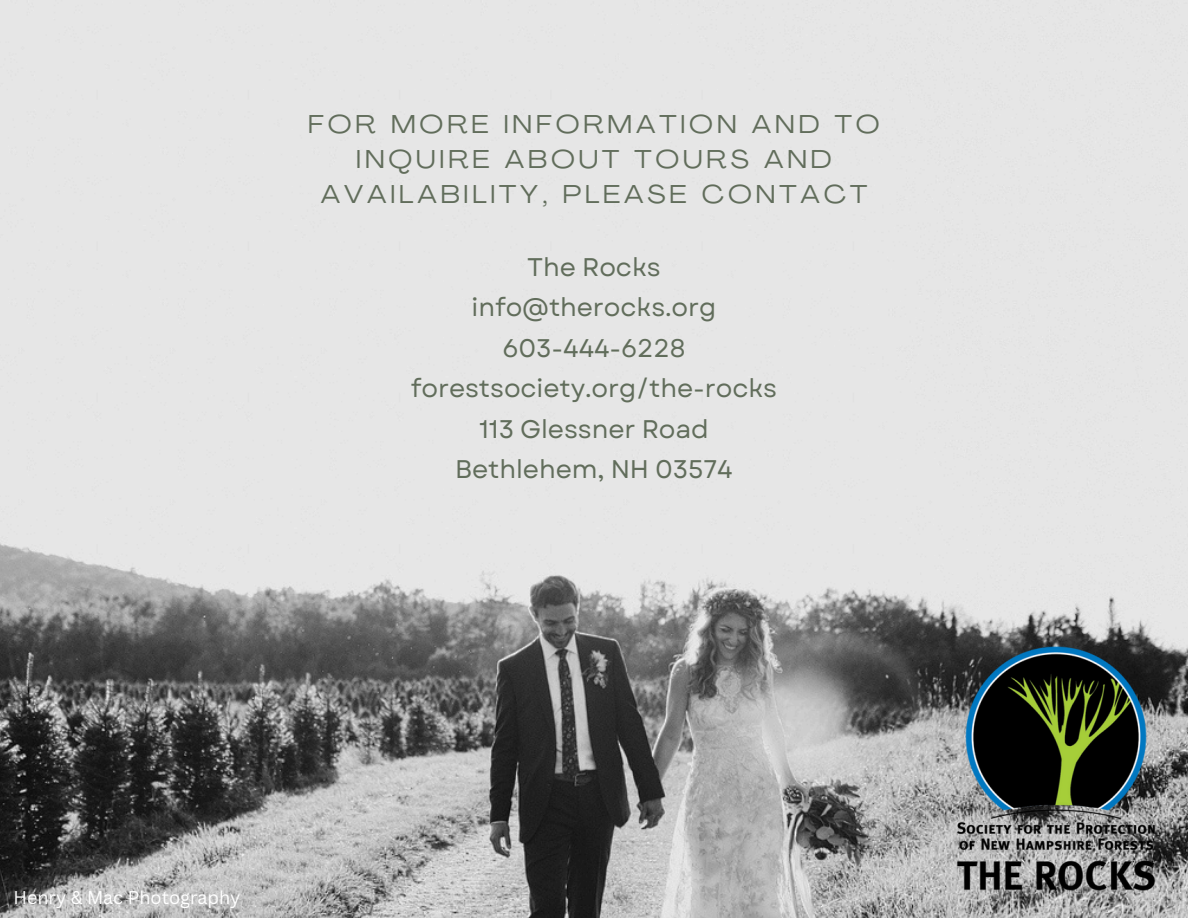
<style>
.page{position:relative;width:1188px;height:918px;background:#fff}
.page>*{position:absolute;margin:0;border:0;box-sizing:border-box;transform-origin:0 0}
.t1{font:25.5px/40.5px "Garet";letter-spacing:-.005em;color:#616d5b;text-align:center}
.t2{font:expanded 25.5px/34.8px "Agrandir";letter-spacing:.155em;color:#616d5b;text-align:center}
.t3{font:18px "Canva Sans";color:#fff}
</style>
<div class="page">
<img style="left:0;top:0;width:1188px;height:918px">
<img style="left:957px;top:647px;width:199px;height:244px">
<h2 class="t2" style="left:308px;top:109px;width:573px">FOR MORE INFORMATION AND TO<br>INQUIRE ABOUT TOURS AND<br>AVAILABILITY, PLEASE CONTACT</h2>
<p class="t1" style="left:411px;top:247px;width:368px">The Rocks info@therocks.org<br>603-444-6228 forestsociety.org/the-rocks<br>113 Glessner Road</p>
<p class="t1" style="left:455px;top:449px;width:279px">Bethlehem, NH 03574</p>
<p class="t3" style="left:14px;top:885px;width:229px">Henry &amp; Mac Photography</p>
</div>
